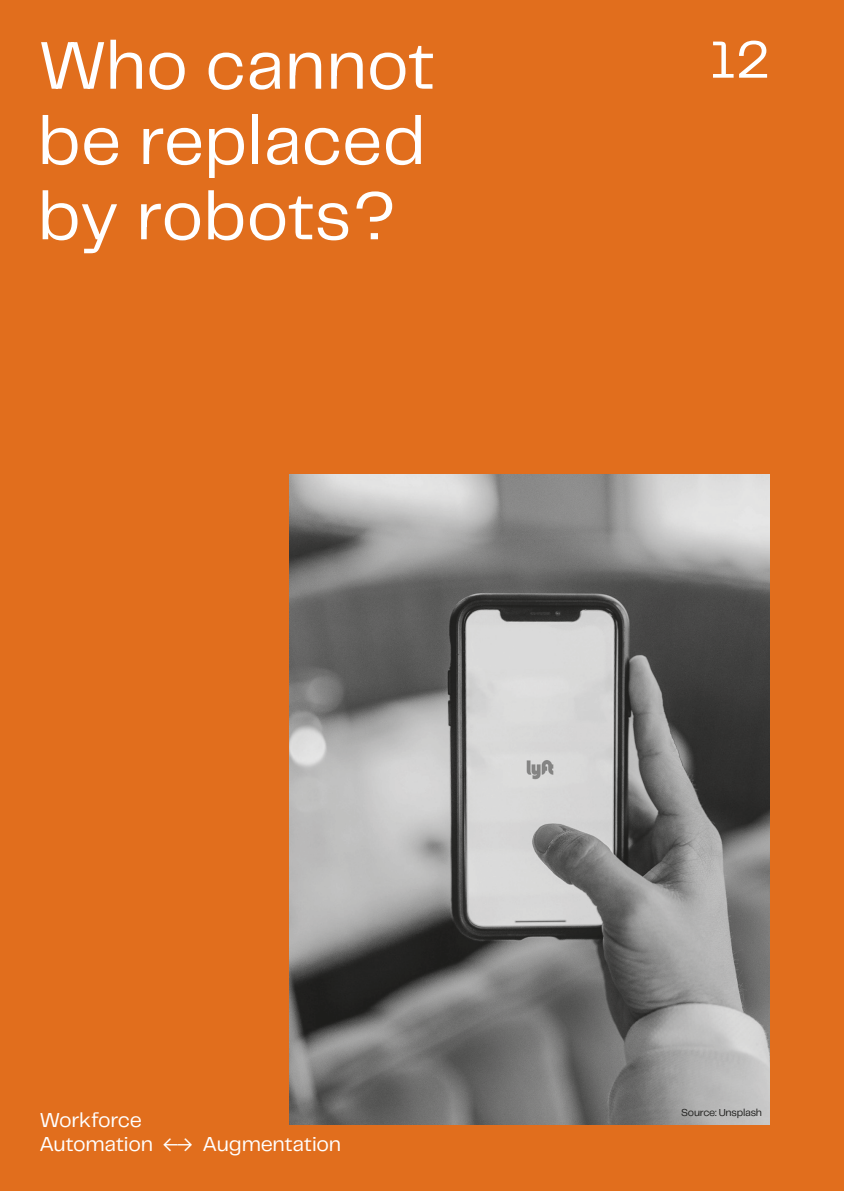
<style>
.page{position:relative;width:844px;height:1191px;background:#fff}
.page>*{position:absolute;margin:0;border:0;box-sizing:border-box;transform-origin:0 0}
.t1{font:70px/75.2px "Telegraf";color:#fff}
.t2{font:54.25px "Telegraf";color:#fff}
.Brødtekst{font:21px "Telegraf";letter-spacing:-.015em;color:#fff}
.t3{font:10.5px "Telegraf";letter-spacing:-.02em;color:#1d1d1b}
</style>
<div class="page">
<div style="left:0;top:0;width:843px;height:1191px;background:#e16e1d"></div>
<img style="left:289px;top:474px;width:480px;height:650px">
<p class="t1" style="left:38px;top:25px;width:399px">Who cannot be replaced by robots?</p>
<p class="t2" style="left:709px;top:25px;width:62px">12</p>
<p class="Brødtekst" style="left:39px;top:1106px;width:104px">Workforce</p>
<p class="Brødtekst" style="left:39px;top:1130px;width:303px">Automation ←→ Augmentation</p>
<p class="t3" style="left:681px;top:1106px;width:82px">Source: Unsplash</p>
</div>
